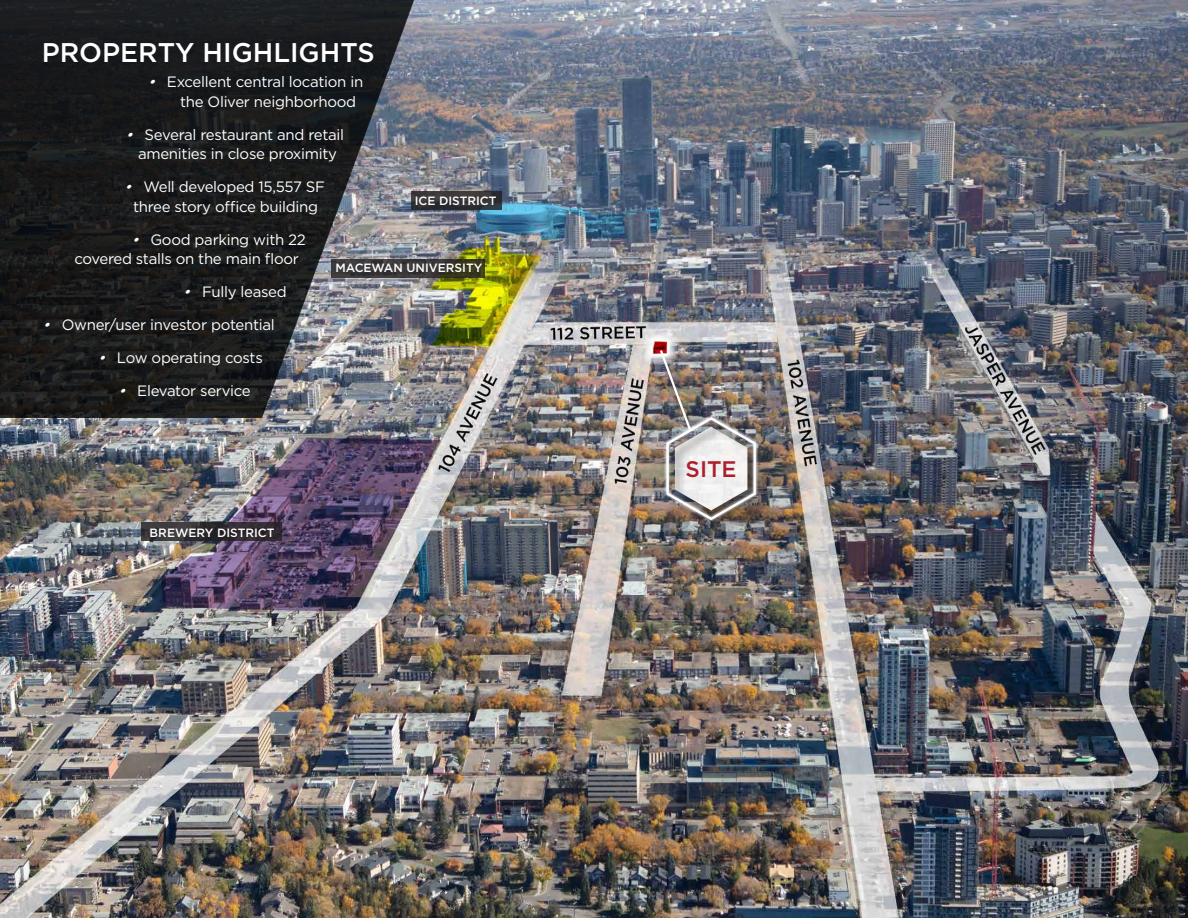
<style>
.page{position:relative;width:1188px;height:918px;background:#fff}
.page>*{position:absolute;margin:0;border:0;box-sizing:border-box;transform-origin:0 0}
.t1{font:500 27px "Gotham";color:#fff}
.Body_Text{font:500 22.5px "Gotham";color:#ab1e2c}
.t2{font:15px/19.5px "Gotham";letter-spacing:-.02em;color:#fff}
.Body_Text-2{font:500 12px "Gotham";color:#fff}
.s1{font-style:italic}
</style>
<div class="page">
<img style="left:0;top:0;width:1188px;height:918px">
<hr style="left:1185px;top:91px;width:3px;height:78px;background:#fff">
<img style="left:1184px;top:93px;width:4px;height:70px">
<svg style="left:423px;top:259px;width:62px;height:18px"></svg>
<svg style="left:423px;top:192px;width:79px;height:18px"></svg>
<svg style="left:0;top:0;width:423px;height:418px;background:#303133"></svg>
<svg style="left:141px;top:523px;width:141px;height:18px;background:#312d32"></svg>
<div style="left:668px;top:419px;width:106px;height:118px;background:#231f20;opacity:.75"></div>
<div style="left:664px;top:414px;width:95px;height:109px;background:#fff;opacity:.8"></div>
<img style="left:658px;top:348px;width:99px;height:173px">
<p class="t1" style="left:42px;top:35px;width:334px">PROPERTY HIGHLIGHTS</p>
<p class="t2" style="left:180px;top:72px;width:185px;text-indent:-33px"><span class="s1">•</span> Excellent central location in the Oliver neighborhood</p>
<p class="t2" style="left:125px;top:124px;width:221px;text-align:center"><span class="s1">•</span> Several restaurant and retail amenities in close proximity</p>
<p class="t2" style="left:124px;top:177px;width:203px;text-align:center"><span class="s1">•</span> Well developed 15,557 SF three story office building</p>
<p class="t2" style="left:74px;top:229px;width:233px;text-indent:57px"><span class="s1">•</span> Good parking with 22 covered stalls on the main floor</p>
<p class="t2" style="left:183px;top:282px;width:106px"><span class="s1">•</span> Fully leased</p>
<p class="t2" style="left:42px;top:315px;width:234px"><span class="s1">•</span> Owner/user investor potential</p>
<p class="t2" style="left:97px;top:348px;width:167px"><span class="s1">•</span> Low operating costs</p>
<p class="t2" style="left:118px;top:381px;width:135px"><span class="s1">•</span> Elevator service</p>
<p class="Body_Text-2" style="left:415px;top:193px;width:83px">ICE DISTRICT</p>
<p class="Body_Text-2" style="left:335px;top:260px;width:149px">MACEWAN UNIVERSITY</p>
<p class="Body_Text-2" style="left:150px;top:525px;width:126px">BREWERY DISTRICT</p>
<p class="Body_Text" style="left:686px;top:454px;width:53px">SITE</p>
</div>
